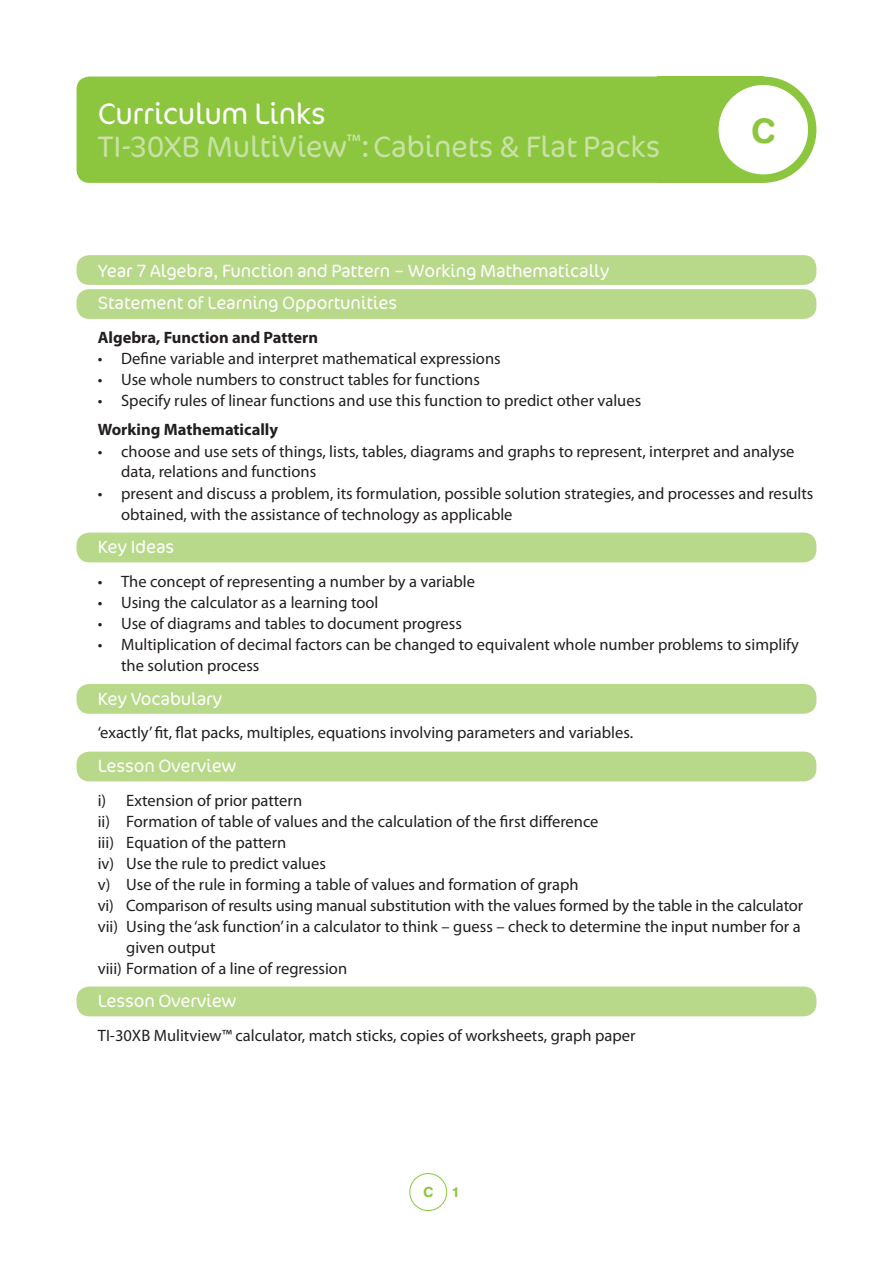
<style>
.page{position:relative;width:893px;height:1263px;background:#fff}
.page>*{position:absolute;margin:0;border:0;box-sizing:border-box;transform-origin:0 0}
.t1{font:700 33.75px "Helvetica Rounded";color:#8bc63e}
.t2{font:300 30px/33px "Cocon";letter-spacing:-.01em;color:#c9e1a4}
.t3{font:300 18px/32.5px "Cocon";letter-spacing:-.01em;color:#fff}
.t4{font:16.5px/21px "Myriad Pro";color:#231f20}
.t5{font:700 16.5px "Myriad Pro";color:#231f20}
.t6{font:700 13.95px "Helvetica Rounded";color:#8bc63e}
.s1{color:#fff}
.s2{font-weight:700}
</style>
<div class="page">
<div style="left:409px;top:1173px;width:38px;height:38px;border:1px solid #8bc63e;border-radius:50%"></div>
<div style="left:77px;top:986px;width:739px;height:30px;background:#b8d989;border-radius:13px"></div>
<div style="left:658px;top:77px;width:106px;height:106px;background:#8bc63e"></div>
<div style="left:77px;top:77px;width:613px;height:106px;background:#8bc63e;border-radius:13px"></div>
<div style="left:710px;top:77px;width:106px;height:106px;background:#8bc63e;border-radius:50%"></div>
<div style="left:719px;top:85px;width:89px;height:89px;background:#fff;border-radius:50%"></div>
<div style="left:77px;top:752px;width:739px;height:29px;background:#b8d989;border-radius:13px"></div>
<div style="left:77px;top:684px;width:739px;height:30px;background:#b8d989;border-radius:13px"></div>
<div style="left:77px;top:533px;width:739px;height:29px;background:#b8d989;border-radius:13px"></div>
<div style="left:77px;top:289px;width:739px;height:30px;background:#b8d989;border-radius:13px"></div>
<div style="left:77px;top:255px;width:739px;height:30px;background:#b8d989;border-radius:13px"></div>
<p class="t2" style="left:98px;top:96px;width:564px"><span class="s1">Curriculum Links<br></span>TI-30XB MultiView<sup>™</sup>:Cabinets &amp; Flat Packs</p>
<p class="t1" style="left:751px;top:110px;width:26px">C</p>
<p class="t3" style="left:98px;top:253px;width:513px">Year 7 Algebra, Function and Pattern – Working Mathematically<br>Statement of Learning Opportunities</p>
<p class="t5" style="left:98px;top:327px;width:222px">Algebra, Function and Pattern</p>
<p class="t4" style="left:98px;top:348px;width:404px">• Define variable and interpret mathematical expressions</p>
<p class="t4" style="left:98px;top:369px;width:384px">• Use whole numbers to construct tables for functions</p>
<p class="t4" style="left:98px;top:385px;width:545px;line-height:29.5px">• Specify rules of linear functions and use this function to predict other values<br><span class="s2">Working Mathematically</span></p>
<p class="t4" style="left:121px;top:440px;width:675px;text-indent:-23px">• choose and use sets of things, lists, tables, diagrams and graphs to represent, interpret and analyse data, relations and functions</p>
<p class="t4" style="left:121px;top:482px;width:694px;text-indent:-23px">• present and discuss a problem, its formulation, possible solution strategies, and processes and results obtained, with the assistance of technology as applicable</p>
<p class="t3" style="left:98px;top:530px;width:78px">Key Ideas</p>
<p class="t4" style="left:98px;top:571px;width:379px">• The concept of representing a number by a variable</p>
<p class="t4" style="left:98px;top:592px;width:282px">• Using the calculator as a learning tool</p>
<p class="t4" style="left:98px;top:613px;width:366px">• Use of diagrams and tables to document progress</p>
<p class="t4" style="left:121px;top:634px;width:679px;text-indent:-23px">• Multiplication of decimal factors can be changed to equivalent whole number problems to simplify the solution process</p>
<p class="t3" style="left:98px;top:681px;width:126px">Key Vocabulary</p>
<p class="t4" style="left:98px;top:722px;width:537px">‘exactly’ fit, flat packs, multiples, equations involving parameters and variables.</p>
<p class="t3" style="left:98px;top:749px;width:140px">Lesson Overview</p>
<p class="t4" style="left:98px;top:789px;width:206px">i) Extension of prior pattern</p>
<p class="t4" style="left:98px;top:810px;width:502px">ii) Formation of table of values and the calculation of the first difference</p>
<p class="t4" style="left:98px;top:831px;width:190px">iii) Equation of the pattern</p>
<p class="t4" style="left:98px;top:852px;width:230px">iv) Use the rule to predict values</p>
<p class="t4" style="left:98px;top:873px;width:482px">v) Use of the rule in forming a table of values and formation of graph</p>
<p class="t4" style="left:98px;top:894px;width:707px">vi) Comparison of results using manual substitution with the values formed by the table in the calculator</p>
<p class="t4" style="left:98px;top:915px;width:704px">vii) Using the ‘ask function’ in a calculator to think – guess – check to determine the input number for a</p>
<p class="t4" style="left:126px;top:936px;width:91px">given output</p>
<p class="t4" style="left:98px;top:957px;width:251px">viii) Formation of a line of regression</p>
<p class="t3" style="left:98px;top:984px;width:140px">Lesson Overview</p>
<p class="t4" style="left:98px;top:1025px;width:539px">TI-30XB Mulitview™ calculator, match sticks, copies of worksheets, graph paper</p>
<p class="t6" style="left:423px;top:1184px;width:12px">C</p>
</div>
